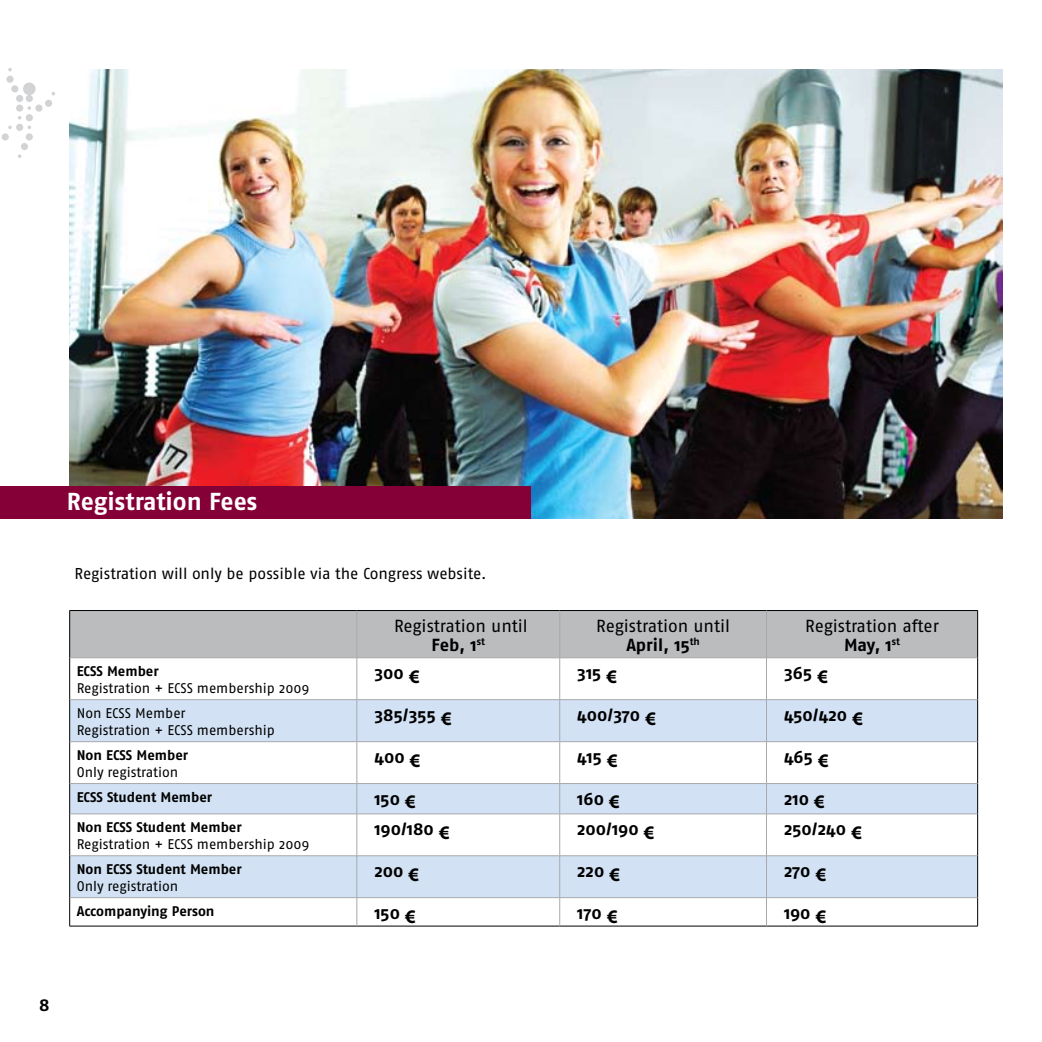
<style>
.page{position:relative;width:1042px;height:1042px;background:#fff}
.page>*{position:absolute;margin:0;border:0;box-sizing:border-box;transform-origin:0 0}
.t1{font:700 24.5px "Fago No";letter-spacing:-.005em;color:#fff}
.t2{font:700 17.5px "Fago No";color:#000}
.t3{font:17.5px/19.2px "Fago No";letter-spacing:-.005em;color:#000;text-align:center}
.t4{font:15.75px "Fago No";letter-spacing:-.005em;color:#000}
.t5{font:14px/16.8px "Fago No";color:#000}
.t6{font:700 14px "Fago No";color:#000}
.s1{font-weight:700}
.s2{font-family:"Myriad Pro";font-size:19.25px}
</style>
<div class="page">
<div style="left:21px;top:143px;width:7px;height:7px;background:#d1d3d4;border-radius:50%"></div>
<div style="left:2px;top:133px;width:7px;height:7px;background:#d1d3d4;border-radius:50%"></div>
<div style="left:26px;top:133px;width:7px;height:7px;background:#d1d3d4;border-radius:50%"></div>
<svg style="left:8px;top:126px;width:4px;height:3px"></svg>
<div style="left:16px;top:124px;width:7px;height:7px;background:#d1d3d4;border-radius:50%"></div>
<div style="left:26px;top:114px;width:7px;height:7px;background:#d1d3d4;border-radius:50%"></div>
<div style="left:16px;top:104px;width:7px;height:8px;background:#d1d3d4;border-radius:50%"></div>
<div style="left:35px;top:104px;width:8px;height:8px;background:#d1d3d4;border-radius:50%"></div>
<div style="left:45px;top:100px;width:7px;height:7px;background:#d1d3d4;border-radius:50%"></div>
<div style="left:16px;top:95px;width:7px;height:7px;background:#d1d3d4;border-radius:50%"></div>
<div style="left:26px;top:95px;width:7px;height:7px;background:#d1d3d4;border-radius:50%"></div>
<div style="left:11px;top:85px;width:7px;height:7px;background:#d1d3d4;border-radius:50%"></div>
<div style="left:23px;top:83px;width:13px;height:12px;background:#d1d3d4;border-radius:50%"></div>
<div style="left:6px;top:76px;width:8px;height:7px;background:#d1d3d4;border-radius:50%"></div>
<svg style="left:8px;top:68px;width:4px;height:3px"></svg>
<img style="left:69px;top:69px;width:933px;height:449px">
<div style="left:0;top:486px;width:531px;height:32px;background:#860038"></div>
<div style="left:70px;top:611px;width:907px;height:46px;background:#babcbe"></div>
<svg style="left:70px;top:700px;width:907px;height:197px;fill:#d2e2f4"></svg>
<hr style="left:69px;top:610px;width:288px;height:1px;background:#000">
<hr style="left:69px;top:611px;width:1px;height:47px;background:#000">
<hr style="left:357px;top:610px;width:203px;height:1px;background:#000">
<hr style="left:560px;top:610px;width:206px;height:1px;background:#000">
<hr style="left:766px;top:610px;width:212px;height:1px;background:#000">
<hr style="left:977px;top:611px;width:1px;height:47px;background:#000">
<hr style="left:69px;top:658px;width:1px;height:41px;background:#000">
<hr style="left:977px;top:658px;width:1px;height:41px;background:#000">
<hr style="left:69px;top:699px;width:1px;height:42px;background:#000">
<hr style="left:977px;top:699px;width:1px;height:42px;background:#000">
<hr style="left:69px;top:741px;width:1px;height:42px;background:#000">
<hr style="left:977px;top:741px;width:1px;height:42px;background:#000">
<hr style="left:69px;top:783px;width:1px;height:31px;background:#000">
<hr style="left:977px;top:783px;width:1px;height:31px;background:#000">
<hr style="left:69px;top:814px;width:1px;height:42px;background:#000">
<hr style="left:977px;top:814px;width:1px;height:42px;background:#000">
<hr style="left:69px;top:856px;width:1px;height:41px;background:#000">
<hr style="left:977px;top:856px;width:1px;height:41px;background:#000">
<svg style="left:69px;top:897px;width:1px;height:29px"></svg>
<svg style="left:977px;top:897px;width:1px;height:29px"></svg>
<hr style="left:69px;top:926px;width:288px;height:1px;background:#000">
<hr style="left:357px;top:926px;width:203px;height:1px;background:#000">
<hr style="left:560px;top:926px;width:206px;height:1px;background:#000">
<hr style="left:766px;top:926px;width:212px;height:1px;background:#000">
<hr style="left:356px;top:611px;width:1px;height:46px;background:#a7a9ac">
<hr style="left:559px;top:611px;width:1px;height:46px;background:#a7a9ac">
<hr style="left:766px;top:611px;width:1px;height:46px;background:#a7a9ac">
<hr style="left:70px;top:657px;width:287px;height:1px;background:#a7a9ac">
<hr style="left:357px;top:657px;width:203px;height:1px;background:#a7a9ac">
<hr style="left:356px;top:658px;width:1px;height:41px;background:#a7a9ac">
<hr style="left:560px;top:657px;width:206px;height:1px;background:#a7a9ac">
<hr style="left:559px;top:658px;width:1px;height:41px;background:#a7a9ac">
<hr style="left:766px;top:657px;width:211px;height:1px;background:#a7a9ac">
<hr style="left:766px;top:658px;width:1px;height:41px;background:#a7a9ac">
<hr style="left:70px;top:699px;width:287px;height:1px;background:#a7a9ac">
<hr style="left:357px;top:699px;width:203px;height:1px;background:#a7a9ac">
<hr style="left:356px;top:700px;width:1px;height:41px;background:#a7a9ac">
<hr style="left:560px;top:699px;width:206px;height:1px;background:#a7a9ac">
<hr style="left:559px;top:700px;width:1px;height:41px;background:#a7a9ac">
<hr style="left:766px;top:699px;width:211px;height:1px;background:#a7a9ac">
<hr style="left:766px;top:700px;width:1px;height:41px;background:#a7a9ac">
<hr style="left:70px;top:741px;width:287px;height:1px;background:#a7a9ac">
<hr style="left:357px;top:741px;width:203px;height:1px;background:#a7a9ac">
<hr style="left:356px;top:742px;width:1px;height:41px;background:#a7a9ac">
<hr style="left:560px;top:741px;width:206px;height:1px;background:#a7a9ac">
<hr style="left:559px;top:742px;width:1px;height:41px;background:#a7a9ac">
<hr style="left:766px;top:741px;width:211px;height:1px;background:#a7a9ac">
<hr style="left:766px;top:742px;width:1px;height:41px;background:#a7a9ac">
<hr style="left:70px;top:783px;width:287px;height:1px;background:#a7a9ac">
<hr style="left:357px;top:783px;width:203px;height:1px;background:#a7a9ac">
<svg style="left:356px;top:784px;width:1px;height:29px"></svg>
<hr style="left:560px;top:783px;width:206px;height:1px;background:#a7a9ac">
<svg style="left:559px;top:784px;width:1px;height:29px"></svg>
<hr style="left:766px;top:783px;width:211px;height:1px;background:#a7a9ac">
<svg style="left:766px;top:784px;width:1px;height:29px"></svg>
<hr style="left:70px;top:813px;width:287px;height:1px;background:#a7a9ac">
<hr style="left:357px;top:813px;width:203px;height:1px;background:#a7a9ac">
<hr style="left:356px;top:814px;width:1px;height:41px;background:#a7a9ac">
<hr style="left:560px;top:813px;width:206px;height:1px;background:#a7a9ac">
<hr style="left:559px;top:814px;width:1px;height:41px;background:#a7a9ac">
<hr style="left:766px;top:813px;width:211px;height:1px;background:#a7a9ac">
<hr style="left:766px;top:814px;width:1px;height:41px;background:#a7a9ac">
<hr style="left:70px;top:855px;width:287px;height:1px;background:#a7a9ac">
<hr style="left:357px;top:855px;width:203px;height:1px;background:#a7a9ac">
<hr style="left:356px;top:856px;width:1px;height:41px;background:#a7a9ac">
<hr style="left:560px;top:855px;width:206px;height:1px;background:#a7a9ac">
<hr style="left:559px;top:856px;width:1px;height:41px;background:#a7a9ac">
<hr style="left:766px;top:855px;width:211px;height:1px;background:#a7a9ac">
<hr style="left:766px;top:856px;width:1px;height:41px;background:#a7a9ac">
<hr style="left:70px;top:897px;width:287px;height:1px;background:#a7a9ac">
<hr style="left:357px;top:897px;width:203px;height:1px;background:#a7a9ac">
<svg style="left:356px;top:898px;width:1px;height:28px"></svg>
<hr style="left:560px;top:897px;width:206px;height:1px;background:#a7a9ac">
<svg style="left:559px;top:898px;width:1px;height:28px"></svg>
<hr style="left:766px;top:897px;width:211px;height:1px;background:#a7a9ac">
<svg style="left:766px;top:898px;width:1px;height:28px"></svg>
<h1 class="t1" style="left:67px;top:487px;width:192px">Registration Fees</h1>
<p class="t4" style="left:74px;top:565px;width:414px">Registration will only be possible via the Congress website.</p>
<p class="t6" style="left:77px;top:663px;width:83px">ECSS Member</p>
<p class="t5" style="left:77px;top:679px;width:234px">Registration + ECSS membership 2009</p>
<p class="t3" style="left:394px;top:615px;width:135px">Registration until<br><span class="s1">Feb, 1</span><sup>st</sup></p>
<p class="t3" style="left:596px;top:615px;width:135px">Registration until<br><span class="s1">April, 15</span><sup>th</sup></p>
<p class="t3" style="left:805px;top:615px;width:135px">Registration after<br><span class="s1">May, 1</span><sup>st</sup></p>
<p class="t2" style="left:374px;top:663px;width:47px">300 <span class="s2">€</span></p>
<p class="t2" style="left:577px;top:663px;width:41px">315 <span class="s2">€</span></p>
<p class="t2" style="left:784px;top:663px;width:46px">365 <span class="s2">€</span></p>
<p class="t5" style="left:77px;top:704px;width:200px">Non ECSS Member<br>Registration + ECSS membership</p>
<p class="t2" style="left:374px;top:705px;width:79px">385/355 <span class="s2">€</span></p>
<p class="t2" style="left:577px;top:705px;width:80px">400/370 <span class="s2">€</span></p>
<p class="t2" style="left:784px;top:705px;width:81px">450/420 <span class="s2">€</span></p>
<p class="t6" style="left:77px;top:746px;width:113px">Non ECSS Member</p>
<p class="t5" style="left:77px;top:763px;width:103px">Only registration</p>
<p class="t2" style="left:374px;top:747px;width:48px">400 <span class="s2">€</span></p>
<p class="t2" style="left:577px;top:747px;width:42px">415 <span class="s2">€</span></p>
<p class="t2" style="left:784px;top:747px;width:46px">465 <span class="s2">€</span></p>
<p class="t6" style="left:77px;top:788px;width:137px">ECSS Student Member</p>
<p class="t2" style="left:374px;top:788px;width:43px">150 <span class="s2">€</span></p>
<p class="t2" style="left:577px;top:788px;width:44px">160 <span class="s2">€</span></p>
<p class="t2" style="left:784px;top:788px;width:42px">210 <span class="s2">€</span></p>
<p class="t6" style="left:77px;top:819px;width:166px">Non ECSS Student Member</p>
<p class="t5" style="left:77px;top:835px;width:234px">Registration + ECSS membership 2009</p>
<p class="t2" style="left:374px;top:819px;width:77px">190/180 <span class="s2">€</span></p>
<p class="t2" style="left:577px;top:819px;width:79px">200/190 <span class="s2">€</span></p>
<p class="t2" style="left:784px;top:819px;width:80px">250/240 <span class="s2">€</span></p>
<p class="t6" style="left:77px;top:861px;width:166px">Non ECSS Student Member</p>
<p class="t5" style="left:77px;top:877px;width:103px">Only registration</p>
<p class="t2" style="left:374px;top:861px;width:46px">200 <span class="s2">€</span></p>
<p class="t2" style="left:577px;top:861px;width:45px">220 <span class="s2">€</span></p>
<p class="t2" style="left:784px;top:861px;width:44px">270 <span class="s2">€</span></p>
<p class="t6" style="left:77px;top:902px;width:139px">Accompanying Person</p>
<p class="t2" style="left:374px;top:902px;width:43px">150 <span class="s2">€</span></p>
<p class="t2" style="left:577px;top:902px;width:42px">170 <span class="s2">€</span></p>
<p class="t2" style="left:784px;top:902px;width:44px">190 <span class="s2">€</span></p>
<p class="t2" style="left:39px;top:994px;width:12px">8</p>
</div>
